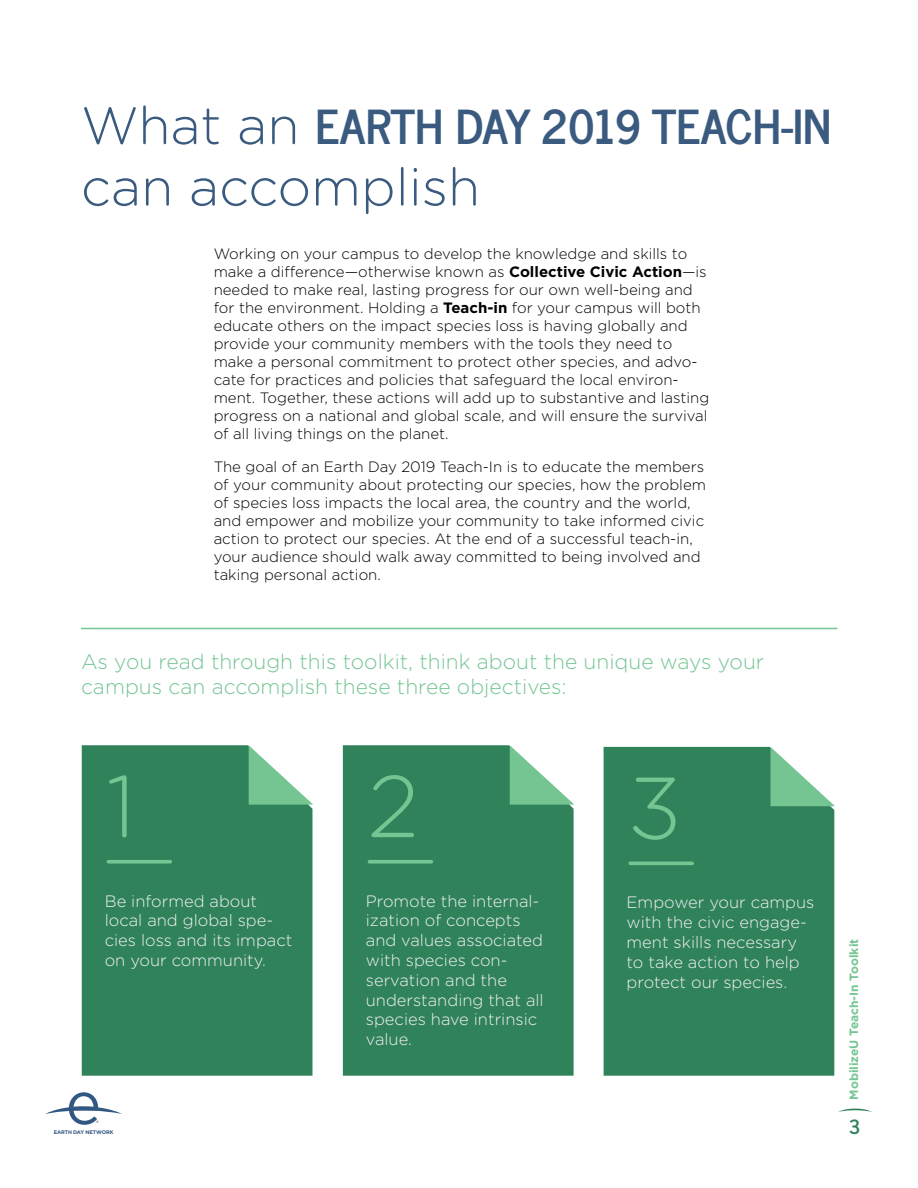
<style>
.page{position:relative;width:918px;height:1188px;background:#fff}
.page>*{position:absolute;margin:0;border:0;box-sizing:border-box;transform-origin:0 0}
.t1{font:300 87.45px "Gotham Rounded";color:#75c593}
.t2{font:300 52.5px "Gotham Rounded";color:#3a5b7f}
.t3{font:700 46.5px "News Cycle";color:#3a5b7f}
.t4{font:300 21px/25.2px "Gotham";color:#75c593}
.t5{font:700 19.5px "News Cycle";color:#30825a}
.t6{font:300 16.5px/19.8px "Gotham Rounded";color:#f1f1f3}
.t7{font:300 15px/18px "Gotham";color:#000}
.t8{font:700 12px "Gotham";color:#75c593}
.t9{font:700 5.25px "Gotham";letter-spacing:-.025em;color:#325781}
.t10{font:700 3.45px "Gotham";color:#325781}
.s1{font-family:"Gotham Rounded";font-weight:300;font-size:52.5px}
.s2{font-weight:700}
</style>
<div class="page">
<svg style="left:45px;top:1092px;width:77px;height:33px"></svg>
<svg style="left:838px;top:1109px;width:34px;height:3px"></svg>
<div style="left:82px;top:745px;width:230px;height:331px;background:#30825a"></div>
<svg style="left:108px;top:860px;width:62px;height:4px"></svg>
<svg style="left:249px;top:745px;width:64px;height:60px"></svg>
<div style="left:343px;top:745px;width:231px;height:331px;background:#30825a"></div>
<svg style="left:369px;top:860px;width:62px;height:4px"></svg>
<svg style="left:510px;top:745px;width:64px;height:60px"></svg>
<div style="left:604px;top:747px;width:230px;height:329px;background:#30825a"></div>
<hr style="left:630px;top:862px;width:62px;height:3px;background:#75c593">
<svg style="left:771px;top:747px;width:64px;height:59px"></svg>
<hr style="left:81px;top:628px;width:756px;height:1px;background:#75c593">
<h3 class="t3" style="left:81px;top:86px;width:752px"><span class="s1">What an</span> EARTH DAY 2019 TEACH-IN</h3>
<h2 class="t2" style="left:81px;top:152px;width:401px">can accomplish</h2>
<p class="t7" style="left:214px;top:244px;width:497px">Working on your campus to develop the knowledge and skills to make a difference—otherwise known as <span class="s2">Collective Civic Action</span>—is needed to make real, lasting progress for our own well-being and for the environment. Holding a <span class="s2">Teach-in</span> for your campus will both educate others on the impact species loss is having globally and provide your community members with the tools they need to make a personal commitment to protect other species, and advo&shy;cate for practices and policies that safeguard the local environ&shy;ment. Together, these actions will add up to substantive and lasting progress on a national and global scale, and will ensure the survival of all living things on the planet.</p>
<p class="t7" style="left:214px;top:457px;width:494px">The goal of an Earth Day 2019 Teach-In is to educate the members of your community about protecting our species, how the problem of species loss impacts the local area, the country and the world, and empower and mobilize your community to take informed civic action to protect our species. At the end of a successful teach-in, your audience should walk away committed to being involved and taking personal action.</p>
<h3 class="t4" style="left:81px;top:648px;width:685px">As you read through this toolkit, think about the unique ways your campus can accomplish these three objectives:</h3>
<h1 class="t1" style="left:106px;top:748px;width:31px">1</h1>
<h1 class="t1" style="left:368px;top:748px;width:53px">2</h1>
<h1 class="t1" style="left:628px;top:749px;width:55px">3</h1>
<p class="t6" style="left:105px;top:890px;width:189px">Be informed about local and global spe&shy;cies loss and its impact on your community.</p>
<p class="t6" style="left:366px;top:890px;width:179px">Promote the internal&shy;ization of concepts and values associated with species con&shy;servation and the understanding that all species have intrinsic value.</p>
<p class="t6" style="left:627px;top:892px;width:189px">Empower your campus with the civic engage&shy;ment skills necessary to take action to help protect our species.</p>
<p class="t8" style="left:846px;top:1100px;width:163px;rotate:-90deg">MobilizeU Teach-In Toolkit</p>
<p class="t10" style="left:96px;top:1120px;width:4px">®</p>
<p class="t9" style="left:54px;top:1130px;width:61px">EARTH DAY NETWORK</p>
<h3 class="t5" style="left:849px;top:1110px;width:13px">3</h3>
</div>
